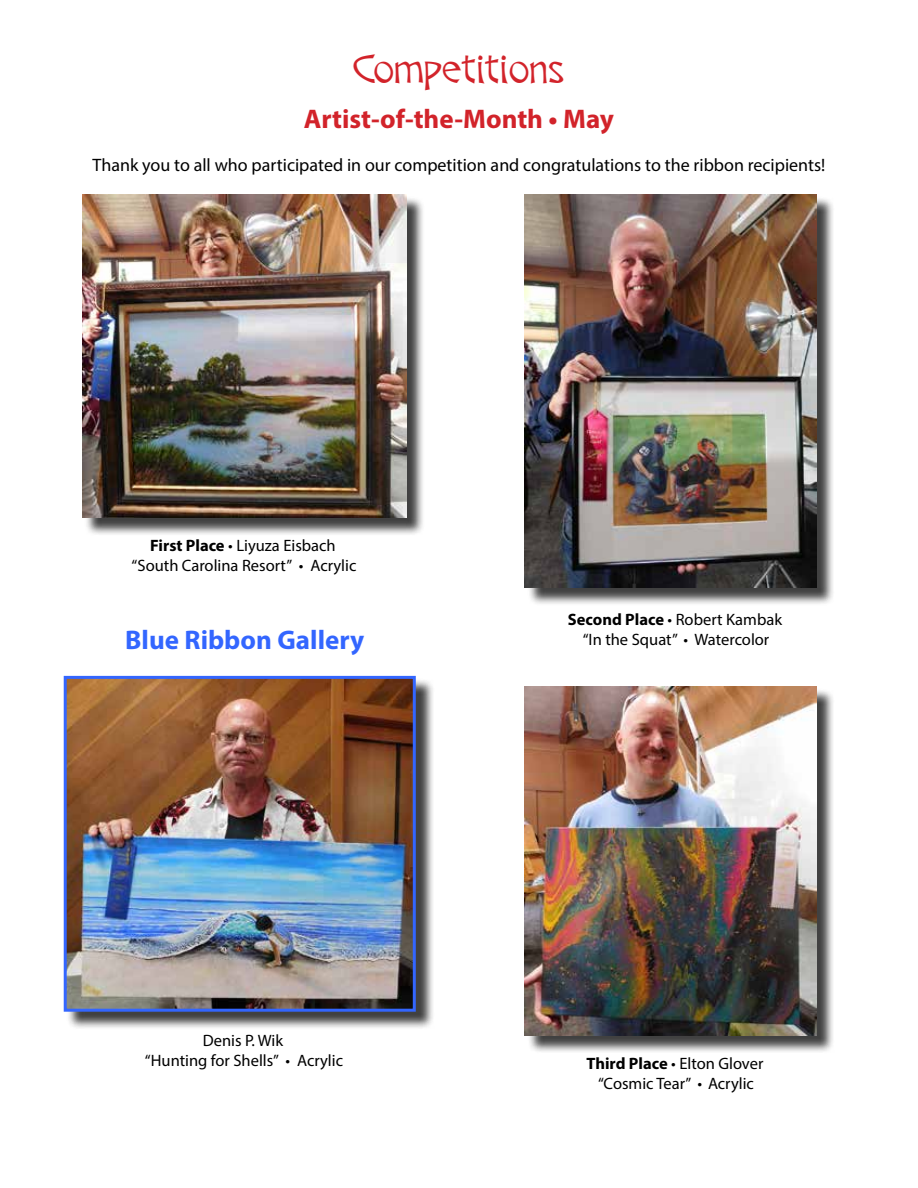
<style>
.page{position:relative;width:918px;height:1188px;background:#fff}
.page>*{position:absolute;margin:0;border:0;box-sizing:border-box;transform-origin:0 0}
.t1{font:36px "Doorn Display";color:#d2232a}
.t2{font:700 27px "Myriad Pro";color:#d2232a}
.t3{font:700 27px "Myriad Pro";color:#36f}
.t4{font:18px "Myriad Pro";color:#000}
.t5{font:16.5px/19.8px "Myriad Pro";color:#000;text-align:center}
.s1{font-weight:700}
.s2{font-style:italic}
</style>
<div class="page">
<div style="left:66px;top:678px;width:368px;height:352px;background:#000;opacity:.75"></div>
<img style="left:68px;top:680px;width:344px;height:328px">
<div style="left:64px;top:676px;width:352px;height:336px;border:3px solid #36f"></div>
<div style="left:84px;top:197px;width:341px;height:339px;background:#000;opacity:.75"></div>
<img style="left:82px;top:194px;width:324px;height:324px">
<div style="left:527px;top:689px;width:308px;height:365px;background:#000;opacity:.75"></div>
<img style="left:525px;top:686px;width:291px;height:349px">
<div style="left:527px;top:197px;width:308px;height:409px;background:#000;opacity:.75"></div>
<img style="left:525px;top:194px;width:291px;height:393px">
<h1 class="t1" style="left:354px;top:45px;width:212px">Competitions</h1>
<h2 class="t2" style="left:304px;top:101px;width:312px">Artist-of-the-Month • May</h2>
<p class="t4" style="left:93px;top:154px;width:734px">Thank you to all who participated in our competition and congratulations to the ribbon recipients!</p>
<p class="t5" style="left:132px;top:536px;width:226px"><span class="s1">First Place</span> • Liyuza Eisbach “South Carolina Resort” • Acrylic</p>
<h2 class="t3" style="left:125px;top:622px;width:240px">Blue Ribbon Gallery</h2>
<p class="t5" style="left:145px;top:1030px;width:200px">Denis P. Wik<br>“Hunting for Shells” • Acrylic</p>
<p class="t5" style="left:568px;top:609px;width:216px"><span class="s1">Second Place</span> • Robert Kambak “In the Squat” • Watercolor</p>
<p class="t5" style="left:587px;top:1053px;width:178px"><span class="s1">Third Place</span> • Elton Glover “Cosmic Tear” <span class="s2">•</span> Acrylic</p>
</div>
